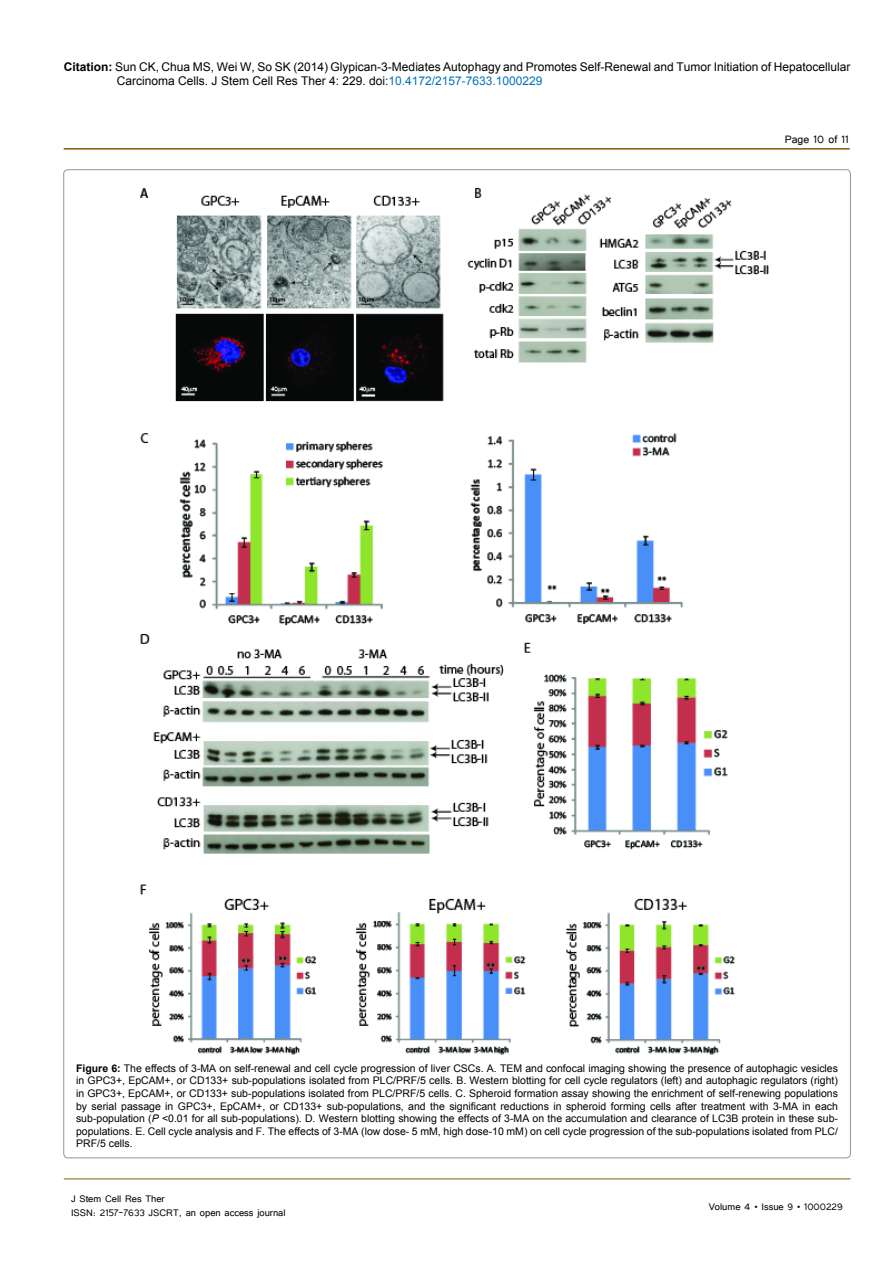
<style>
.page{position:relative;width:893px;height:1263px;background:#fff}
.page>*{position:absolute;margin:0;border:0;box-sizing:border-box;transform-origin:0 0}
.t1{font:13.5px "Tunga";color:#000}
.t2{font:12px/14.4px "Arial";color:#000}
.t3{font:12px/14.4px "Tunga";color:#000}
.t4{font:10.5px/12.6px "Arial";color:#000;text-align:justify}
.s1{font-weight:700}
.s2{color:#0072bc}
.s3{font-style:italic}
</style>
<div class="page">
<hr style="left:64px;top:148px;width:786px;height:2px;background:#7f5d00">
<hr style="left:64px;top:1179px;width:786px;height:1px;background:#7f5d00">
<img style="left:140px;top:188px;width:629px;height:867px">
<p class="t2" style="left:117px;top:60px;width:735px;text-indent:-53px"><span class="s1">Citation:</span> Sun CK, Chua MS, Wei W, So SK (2014) Glypican-3-Mediates Autophagy and Promotes Self-Renewal and Tumor Initiation of Hepatocellular<br>Carcinoma Cells. J Stem Cell Res Ther 4: 229. doi:<span class="s2">10.4172/2157-7633.1000229</span></p>
<p class="t1" style="left:785px;top:131px;width:66px">Page 10 of 11</p>
<p class="t4" style="left:76px;top:1062px;width:763px"><span class="s1">Figure 6:</span> The effects of 3-MA on self-renewal and cell cycle progression of liver CSCs. A. TEM and confocal imaging showing the presence of autophagic vesicles in GPC3+, EpCAM+, or CD133+ sub-populations isolated from PLC/PRF/5 cells. B. Western blotting for cell cycle regulators (left) and autophagic regulators (right) in GPC3+, EpCAM+, or CD133+ sub-populations isolated from PLC/PRF/5 cells. C. Spheroid formation assay showing the enrichment of self-renewing populations by serial passage in GPC3+, EpCAM+, or CD133+ sub-populations, and the significant reductions in spheroid forming cells after treatment with 3-MA in each sub-population (<span class="s3">P</span> &lt;0.01 for all sub-populations). D. Western blotting showing the effects of 3-MA on the accumulation and clearance of LC3B protein in these sub&shy;populations. E. Cell cycle analysis and F. The effects of 3-MA (low dose- 5 mM, high dose-10 mM) on cell cycle progression of the sub-populations isolated from PLC/ PRF/5 cells.</p>
<p class="t3" style="left:71px;top:1190px;width:216px">J Stem Cell Res Ther<br>ISSN: 2157-7633 JSCRT, an open access journal</p>
<p class="t3" style="left:709px;top:1199px;width:136px">Volume 4 • Issue 9 • 1000229</p>
</div>
